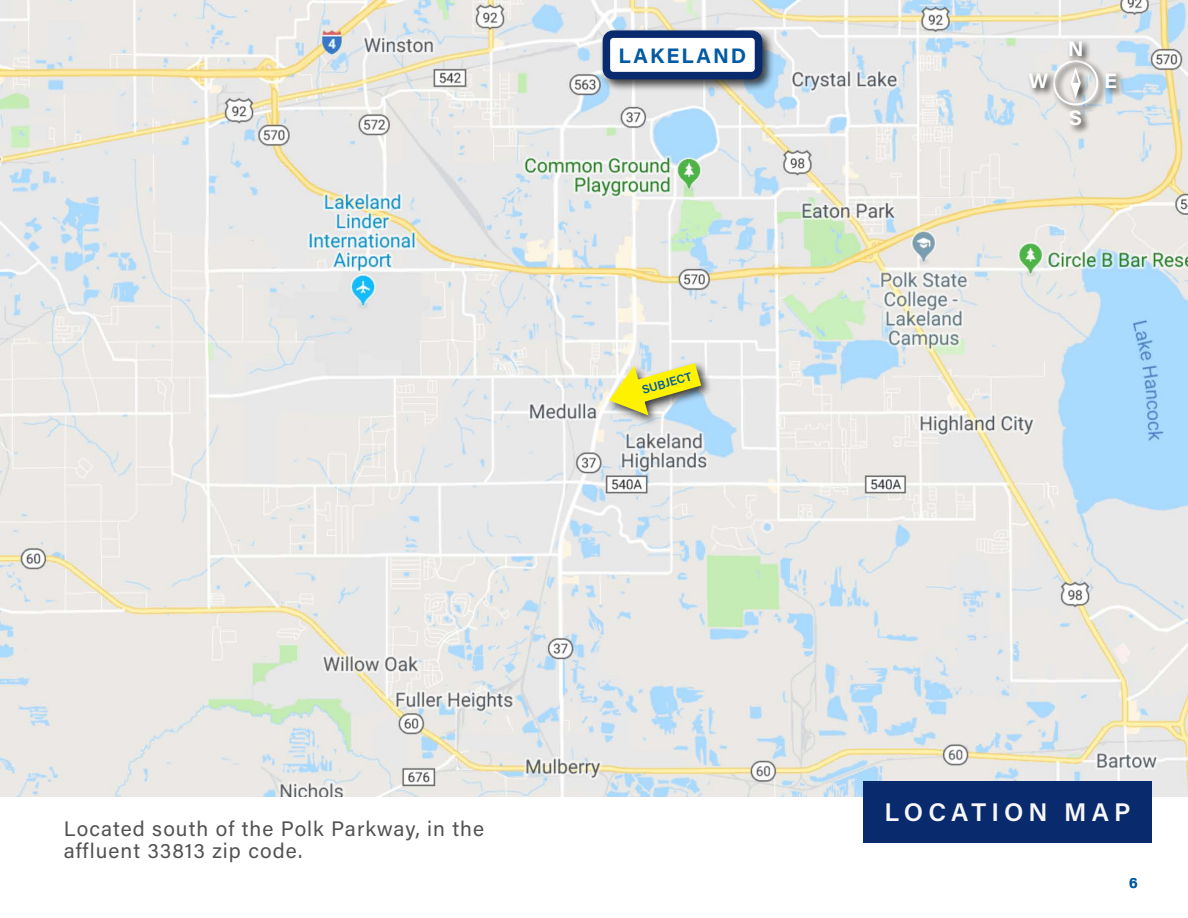
<style>
.page{position:relative;width:1188px;height:918px;background:#fff}
.page>*{position:absolute;margin:0;border:0;box-sizing:border-box;transform-origin:0 0}
.t1{font:600 25.5px "Acumin Pro";letter-spacing:.2em;color:#f8f8f9}
.t2{font:21px/22.5px "Acumin Pro";letter-spacing:.05em;color:#525252}
.t3{font:700 21px "Acumin Pro";letter-spacing:.1em;color:#005ba2}
.t4{font:700 21px "Acumin Pro";color:#fefefe}
.t5{font:600 15px "Acumin Pro";color:#005ba2}
.t6{font:600 12px "Acumin Pro";color:#005ba2}
</style>
<div class="page">
<img style="left:0;top:0;width:1188px;height:796px">
<div style="left:599px;top:27px;width:176px;height:65px;background:#000;opacity:.75"></div>
<div style="left:606px;top:34px;width:152px;height:42px;background:#fff;border-radius:7px"></div>
<div style="left:603px;top:30px;width:159px;height:49px;border:8px solid #092a6d;border-radius:7px"></div>
<div style="left:606px;top:360px;width:107px;height:67px;background:#000;opacity:.75"></div>
<svg style="left:606px;top:361px;width:98px;height:58px;background:#d8da80"></svg>
<div style="left:863px;top:781px;width:289px;height:61px;background:#092a6d"></div>
<div style="left:1050px;top:58px;width:58px;height:57px;background:#000;opacity:.75"></div>
<svg style="left:1051px;top:58px;width:50px;height:50px;background:#d4d4d3"></svg>
<div style="left:1067px;top:38px;width:24px;height:27px;background:#000;opacity:.75"></div>
<div style="left:1068px;top:108px;width:23px;height:27px;background:#000;opacity:.75"></div>
<div style="left:1104px;top:71px;width:22px;height:27px;background:#000;opacity:.75"></div>
<div style="left:1027px;top:71px;width:30px;height:27px;background:#000;opacity:.75"></div>
<p class="t3" style="left:618px;top:41px;width:129px">LAKELAND</p>
<p class="t6" style="left:640px;top:382px;width:53px;rotate:-16deg">SUBJECT</p>
<p class="t4" style="left:1068px;top:33px;width:17px">N</p>
<p class="t4" style="left:1029px;top:66px;width:21px">W</p>
<p class="t4" style="left:1104px;top:66px;width:14px">E</p>
<p class="t4" style="left:1069px;top:103px;width:15px">S</p>
<p class="t2" style="left:64px;top:816px;width:422px">Located south of the Polk Parkway, in the affluent 33813 zip code.</p>
<p class="t1" style="left:885px;top:794px;width:247px">LOCATION MAP</p>
<p class="t5" style="left:1129px;top:872px;width:10px">6</p>
</div>
